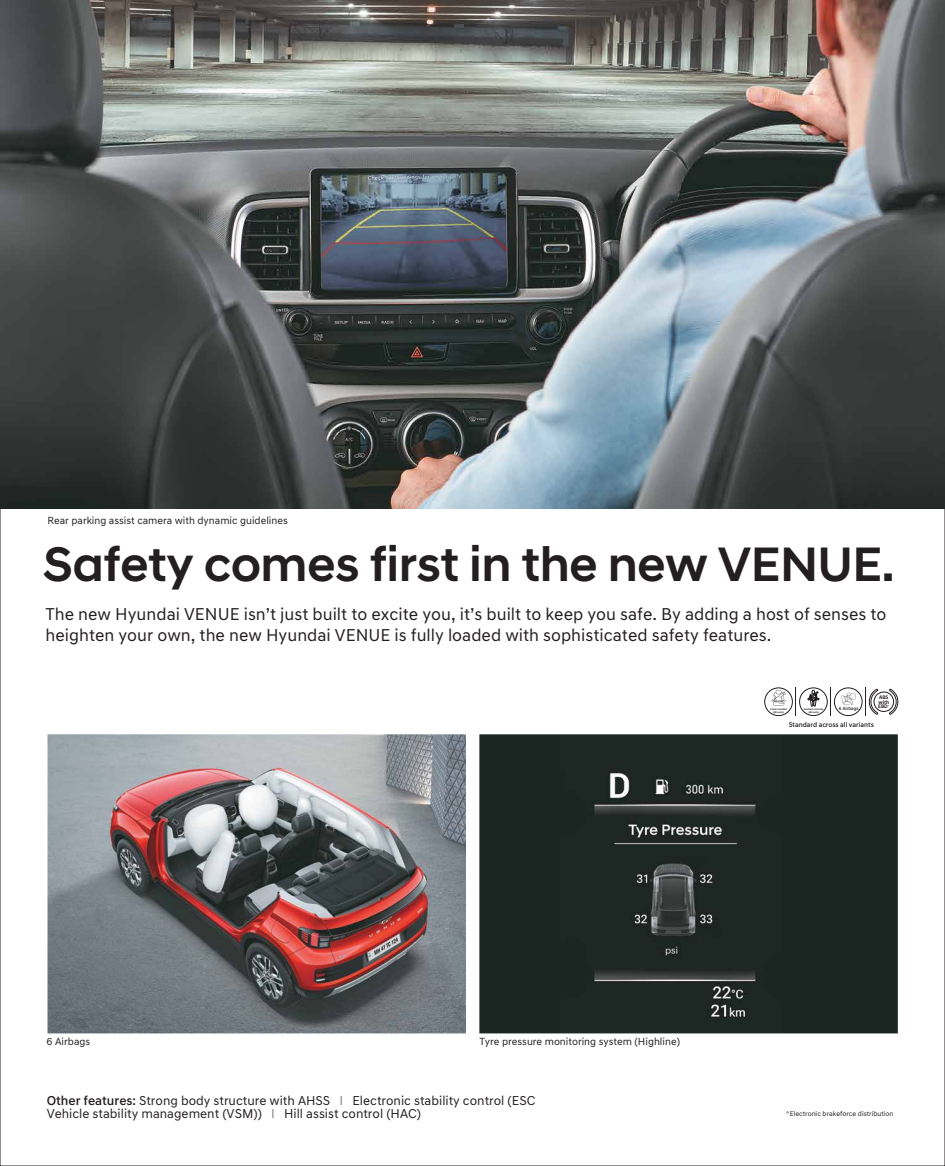
<style>
.page{position:relative;width:945px;height:1166px;background:#fff}
.page>*{position:absolute;margin:0;border:0;box-sizing:border-box;transform-origin:0 0}
.t1{font:500 49.18px "Hyundai Sans Head";color:#231f20}
.t2{font:17.5px/21px "Hyundai Sans Text";color:#231f20}
.t3{font:13.12px/13.1px "Hyundai Sans Text";color:#231f20}
.t4{font:10.5px "Hyundai Sans Text";color:#231f20}
.t5{font:7px "Hyundai Sans Text";color:#231f20}
.t6{font:500 6.91px "Hyundai Sans Text";letter-spacing:-.005em;color:#231f20}
.t7{font:700 5.25px/4.6px "Hyundai Sans Text";letter-spacing:-.005em;color:#231f20}
.t8{font:500 4.73px "Hyundai Sans Text";letter-spacing:-.005em;color:#231f20}
.t9{font:700 2.45px/3px "Hyundai Sans Text";letter-spacing:-.01em;color:#231f20;text-align:center}
.s1{font-weight:500}
.s2{color:#808285}
</style>
<div class="page">
<img style="left:479px;top:734px;width:419px;height:299px">
<img style="left:48px;top:734px;width:418px;height:299px">
<img style="left:0;top:0;width:945px;height:508px">
<svg style="left:868px;top:688px;width:30px;height:27px"></svg>
<div style="left:834px;top:687px;width:28px;height:28px;border:1px solid #231f20;border-radius:50%"></div>
<svg style="left:842px;top:693px;width:14px;height:12px"></svg>
<svg style="left:772px;top:690px;width:14px;height:15px"></svg>
<div style="left:765px;top:687px;width:28px;height:28px;border:1px solid #231f20;border-radius:50%"></div>
<svg style="left:807px;top:690px;width:12px;height:16px"></svg>
<div style="left:799px;top:687px;width:28px;height:28px;border:1px solid #231f20;border-radius:50%"></div>
<p class="t4" style="left:48px;top:514px;width:242px">Rear parking assist camera with dynamic guidelines</p>
<h1 class="t1" style="left:43px;top:534px;width:853px">Safety comes first in the new VENUE.</h1>
<p class="t2" style="left:46px;top:603px;width:843px">The new Hyundai VENUE isn’t just built to excite you, it’s built to keep you safe. By adding a host of senses to heighten your own, the new Hyundai VENUE is fully loaded with sophisticated safety features.</p>
<p class="t9" style="left:770px;top:707px;width:18px">3 Point seatbelt</p>
<p class="t8" style="left:839px;top:705px;width:21px">6 Airbags</p>
<p class="t9" style="left:773px;top:710px;width:12px">(All seats)</p>
<p class="t9" style="left:804px;top:707px;width:21px">Seatbelt reminder (All seats)</p>
<p class="t7" style="left:878px;top:695px;width:13px">ABS with<br>EBD<sup>^</sup></p>
<p class="t6" style="left:789px;top:720px;width:87px">Standard across all variants</p>
<p class="t4" style="left:47px;top:1035px;width:45px">6 Airbags</p>
<p class="t4" style="left:479px;top:1035px;width:202px">Tyre pressure monitoring system (Highline)</p>
<p class="t3" style="left:47px;top:1093px;width:490px"><span class="s1">Other features:</span> Strong body structure with AHSS <span class="s2">I</span> Electronic stability control (ESC<br>Vehicle stability management (VSM)) <span class="s2">I</span> Hill assist control (HAC)</p>
<p class="t5" style="left:786px;top:1109px;width:109px">^Electronic brakeforce distribution</p>
</div>
